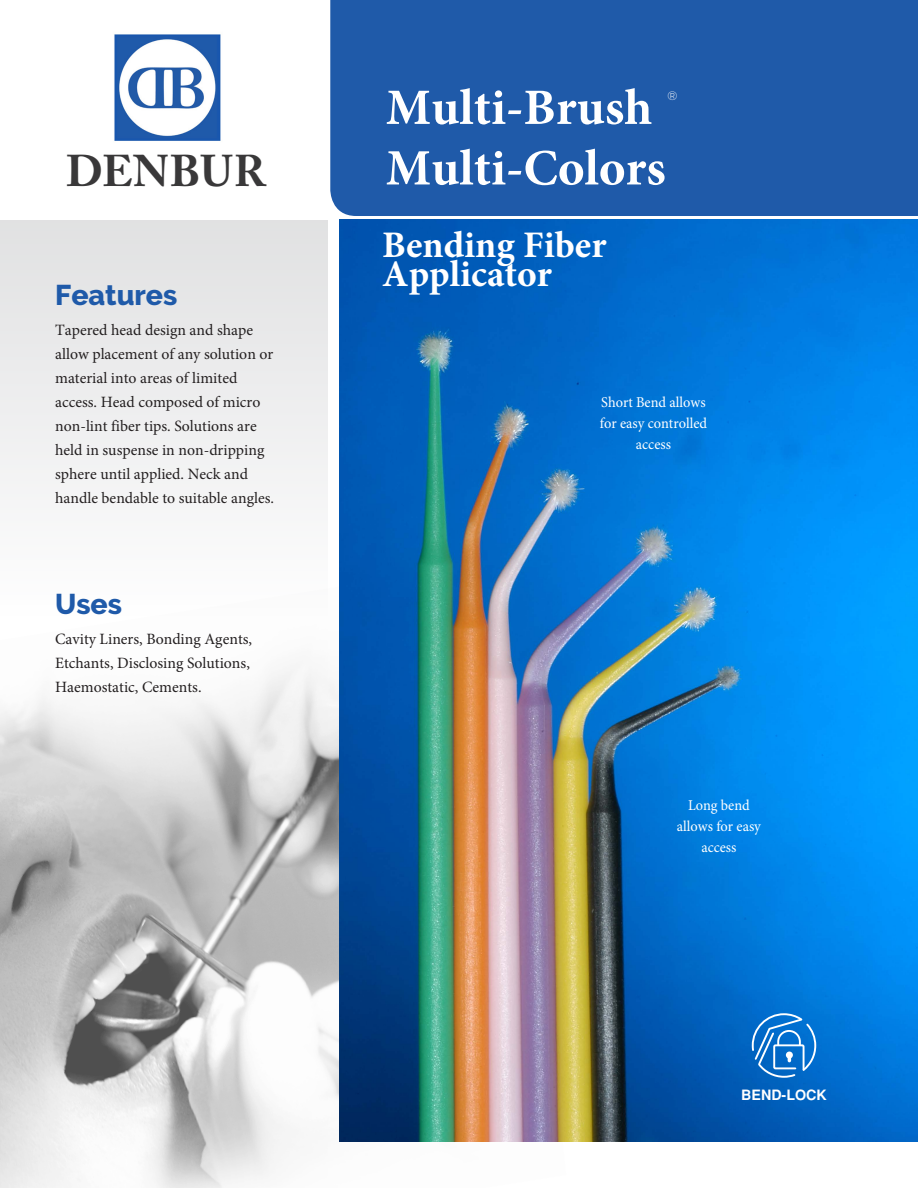
<style>
.page{position:relative;width:918px;height:1188px;background:#fff}
.page>*{position:absolute;margin:0;border:0;box-sizing:border-box;transform-origin:0 0}
.t1{font:700 51px/60.6px "Minion Pro";color:#fff}
.t2{font:700 44.1px "Adobe Caslon Pro";letter-spacing:.01em;color:#393839}
.t3{font:700 37.5px/29px "Minion Pro";color:#fff}
.t4{font:800 28.5px "Raleway";color:#1f5aa9}
.t5{font:15.75px/24px "Minion Pro";color:#231f20}
.t6{font:15px/21px "Minion Pro";color:#fff;text-align:center;scale:.96 1}
.t7{font:700 14.25px "Helvetica";color:#fff}
.t8{font:300 12px "Raleway";color:#fff}
</style>
<div class="page">
<div style="left:0;top:220px;width:327px;height:968px;background:#ededee"></div>
<img style="left:0;top:561px;width:566px;height:627px">
<img style="left:340px;top:220px;width:578px;height:921px">
<div style="left:330px;top:1px;width:588px;height:215px;background:#1f5aa9"></div>
<hr style="left:0;top:0;width:918px;height:1px;background:#5d5f5e">
<svg style="left:752px;top:1013px;width:64px;height:65px;background:#3287d4"></svg>
<img style="left:114px;top:34px;width:107px;height:107px">
<p class="t2" style="left:66px;top:145px;width:202px">DENBUR</p>
<p class="t4" style="left:55px;top:279px;width:124px">Features</p>
<p class="t5" style="left:55px;top:318px;width:221px">Tapered head design and shape allow placement of any solution or material into areas of limited access. Head composed of micro non-lint fiber tips. Solutions are held in suspense in non-dripping sphere until applied. Neck and handle bendable to suitable angles.</p>
<p class="t4" style="left:55px;top:587px;width:68px">Uses</p>
<p class="t5" style="left:55px;top:627px;width:199px">Cavity Liners, Bonding Agents,<br>Etchants, Disclosing Solutions,<br>Haemostatic, Cements.</p>
<p class="t1" style="left:386px;top:77px;width:281px">Multi-Brush<br>Multi-Colors</p>
<p class="t8" style="left:667px;top:89px;width:11px">®</p>
<p class="t3" style="left:382px;top:230px;width:226px">Bending Fiber<br>Applicator</p>
<p class="t6" style="left:600px;top:392px;width:113px">Short Bend allows for easy controlled access</p>
<p class="t6" style="left:677px;top:795px;width:89px">Long bend allows for easy access</p>
<p class="t7" style="left:741px;top:1087px;width:87px">BEND-LOCK</p>
</div>
